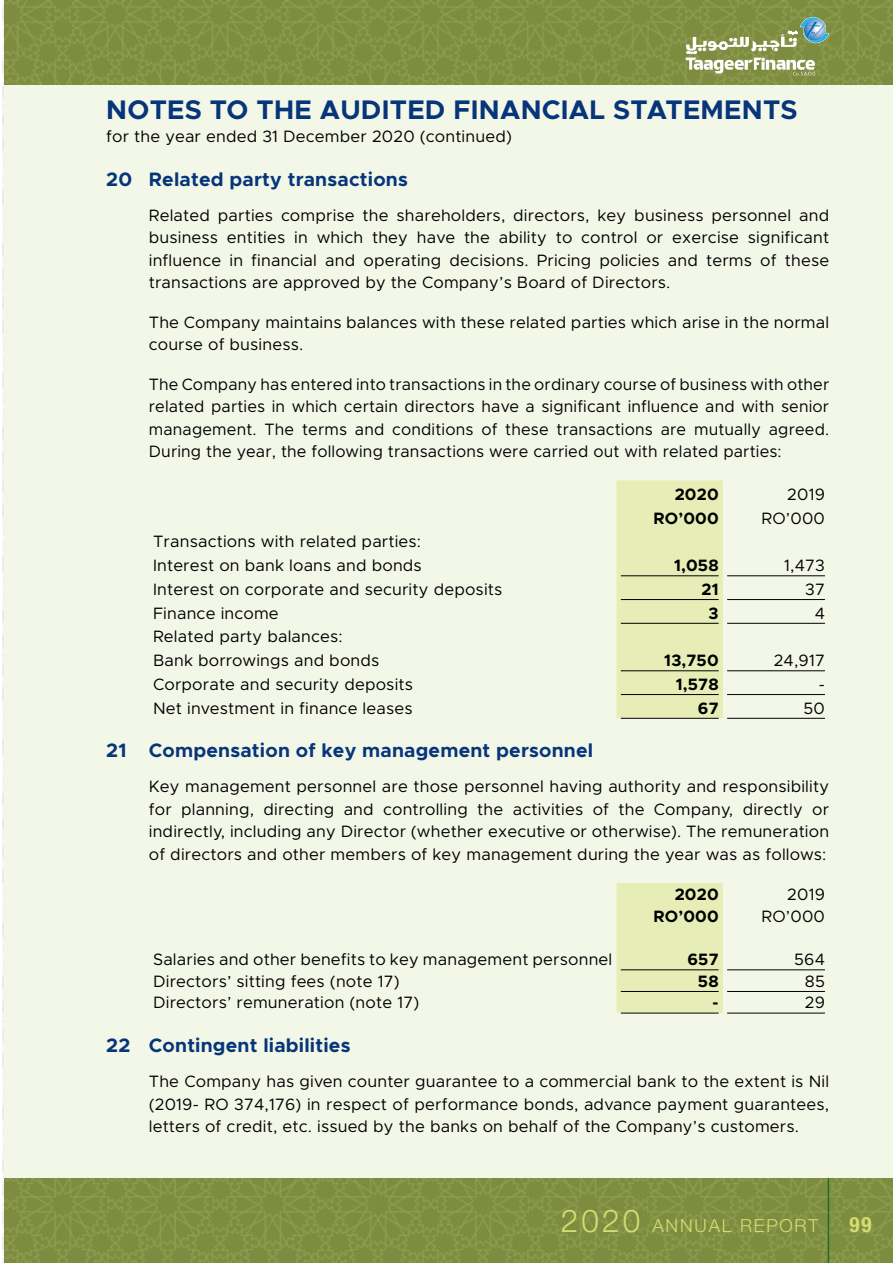
<style>
.page{position:relative;width:893px;height:1263px;background:#fff}
.page>*{position:absolute;margin:0;border:0;box-sizing:border-box;transform-origin:0 0}
.t1{font:700 27px "Metropolis";letter-spacing:.01em;color:#06357a}
.t2{font:700 condensed 21px "Helvetica Neue LT Std";color:#d3de70}
.t3{font:700 19.5px "Metropolis";letter-spacing:.01em;color:#06357a}
.t4{font:300 18px "Helvetica Neue LT Std";letter-spacing:.1em;color:#d3de70}
.t5{font:16.5px/22.5px "Metropolis";letter-spacing:.01em;color:#000;text-align:justify}
.t6{font:700 16.5px "Metropolis";letter-spacing:.01em;color:#000}
.s1{font-size:31.5px}
</style>
<div class="page">
<img style="left:3px;top:0;width:890px;height:1263px">
<svg style="left:686px;top:17px;width:143px;height:59px;background:#97a66f"></svg>
<div style="left:4px;top:85px;width:889px;height:1093px;background:#f3f7e8"></div>
<hr style="left:828px;top:1178px;width:1px;height:85px;background:#1e6d32">
<div style="left:617px;top:480px;width:106px;height:238px;background:#e7edb6"></div>
<hr style="left:621px;top:575px;width:98px;height:1px;background:#000">
<hr style="left:727px;top:575px;width:98px;height:1px;background:#000">
<hr style="left:621px;top:599px;width:98px;height:1px;background:#000">
<hr style="left:727px;top:599px;width:98px;height:1px;background:#000">
<hr style="left:621px;top:623px;width:98px;height:1px;background:#000">
<hr style="left:727px;top:623px;width:98px;height:1px;background:#000">
<hr style="left:621px;top:670px;width:98px;height:1px;background:#000">
<hr style="left:727px;top:670px;width:98px;height:1px;background:#000">
<hr style="left:621px;top:694px;width:98px;height:1px;background:#000">
<hr style="left:727px;top:694px;width:98px;height:1px;background:#000">
<hr style="left:621px;top:718px;width:98px;height:1px;background:#000">
<hr style="left:727px;top:718px;width:98px;height:1px;background:#000">
<div style="left:617px;top:883px;width:106px;height:130px;background:#e7edb6"></div>
<hr style="left:621px;top:969px;width:98px;height:1px;background:#000">
<hr style="left:727px;top:969px;width:98px;height:1px;background:#000">
<hr style="left:621px;top:991px;width:98px;height:1px;background:#000">
<hr style="left:727px;top:991px;width:98px;height:1px;background:#000">
<hr style="left:621px;top:1013px;width:98px;height:1px;background:#000">
<hr style="left:727px;top:1013px;width:98px;height:1px;background:#000">
<h1 class="t1" style="left:106px;top:93px;width:693px">NOTES TO THE AUDITED FINANCIAL STATEMENTS</h1>
<p class="t5" style="left:106px;top:125px;width:407px">for the year ended 31 December 2020 (continued)</p>
<p class="t3" style="left:106px;top:167px;width:303px">20 Related party transactions</p>
<p class="t5" style="left:149px;top:204px;width:682px">Related parties comprise the shareholders, directors, key business personnel and business entities in which they have the ability to control or exercise significant influence in financial and operating decisions. Pricing policies and terms of these transactions are approved by the Company’s Board of Directors.</p>
<p class="t5" style="left:149px;top:311px;width:682px">The Company maintains balances with these related parties which arise in the normal course of business.</p>
<p class="t5" style="left:149px;top:373px;width:682px">The Company has entered into transactions in the ordinary course of business with other related parties in which certain directors have a significant influence and with senior management. The terms and conditions of these transactions are mutually agreed.<br>During the year, the following transactions were carried out with related parties:</p>
<p class="t6" style="left:675px;top:484px;width:45px">2020</p>
<p class="t5" style="left:787px;top:483px;width:39px">2019</p>
<p class="t6" style="left:653px;top:507px;width:67px">RO’000</p>
<p class="t5" style="left:762px;top:507px;width:65px">RO’000</p>
<p class="t5" style="left:153px;top:530px;width:270px;line-height:23.7px">Transactions with related parties:<br>Interest on bank loans and bonds</p>
<p class="t6" style="left:674px;top:555px;width:46px">1,058</p>
<p class="t5" style="left:784px;top:554px;width:42px">1,473</p>
<p class="t5" style="left:153px;top:578px;width:351px">Interest on corporate and security deposits</p>
<p class="t6" style="left:701px;top:579px;width:19px">21</p>
<p class="t5" style="left:805px;top:578px;width:21px">37</p>
<p class="t5" style="left:153px;top:602px;width:127px">Finance income</p>
<p class="t6" style="left:709px;top:602px;width:11px">3</p>
<p class="t5" style="left:815px;top:602px;width:12px">4</p>
<p class="t5" style="left:153px;top:625px;width:228px;line-height:23.7px">Related party balances:<br>Bank borrowings and bonds</p>
<p class="t6" style="left:664px;top:650px;width:56px">13,750</p>
<p class="t5" style="left:774px;top:649px;width:53px">24,917</p>
<p class="t5" style="left:153px;top:673px;width:261px">Corporate and security deposits</p>
<p class="t6" style="left:676px;top:674px;width:44px">1,578</p>
<p class="t5" style="left:819px;top:673px;width:8px">-</p>
<p class="t5" style="left:153px;top:697px;width:261px">Net investment in finance leases</p>
<p class="t6" style="left:698px;top:697px;width:22px">67</p>
<p class="t5" style="left:803px;top:697px;width:23px">50</p>
<p class="t3" style="left:106px;top:738px;width:488px">21 Compensation of key management personnel</p>
<p class="t5" style="left:149px;top:775px;width:682px">Key management personnel are those personnel having authority and responsibility for planning, directing and controlling the activities of the Company, directly or indirectly, including any Director (whether executive or otherwise). The remuneration of directors and other members of key management during the year was as follows:</p>
<p class="t6" style="left:675px;top:884px;width:45px">2020</p>
<p class="t5" style="left:787px;top:883px;width:39px">2019</p>
<p class="t6" style="left:653px;top:906px;width:67px">RO’000</p>
<p class="t5" style="left:762px;top:905px;width:65px">RO’000</p>
<p class="t5" style="left:153px;top:948px;width:461px">Salaries and other benefits to key management personnel</p>
<p class="t6" style="left:687px;top:949px;width:33px">657</p>
<p class="t5" style="left:794px;top:948px;width:32px">564</p>
<p class="t5" style="left:153px;top:970px;width:248px">Directors’ sitting fees (note 17)</p>
<p class="t6" style="left:698px;top:971px;width:22px">58</p>
<p class="t5" style="left:805px;top:970px;width:22px">85</p>
<p class="t5" style="left:153px;top:991px;width:268px">Directors’ remuneration (note 17)</p>
<p class="t6" style="left:713px;top:992px;width:8px">-</p>
<p class="t5" style="left:805px;top:991px;width:22px">29</p>
<p class="t3" style="left:106px;top:1033px;width:246px">22 Contingent liabilities</p>
<p class="t5" style="left:149px;top:1070px;width:682px">The Company has given counter guarantee to a commercial bank to the extent is Nil (2019- RO 374,176) in respect of performance bonds, advance payment guarantees, letters of credit, etc. issued by the banks on behalf of the Company’s customers.</p>
<p class="t4" style="left:561px;top:1215px;width:259px"><span class="s1">2020</span> ANNUAL REPORT</p>
<p class="t2" style="left:849px;top:1212px;width:24px">99</p>
</div>
